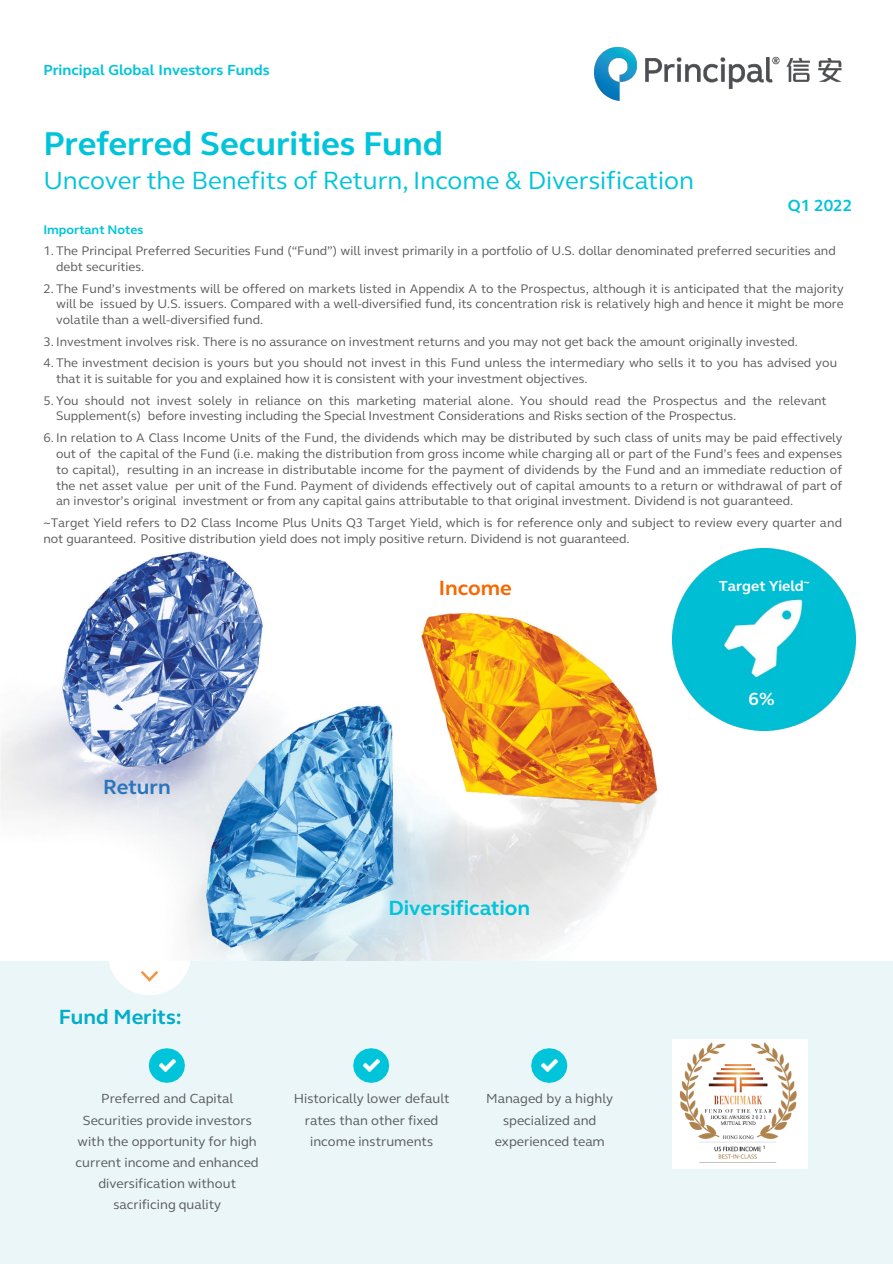
<style>
.page{position:relative;width:893px;height:1264px;background:#fff}
.page>*{position:absolute;margin:0;border:0;box-sizing:border-box;transform-origin:0 0}
.t1{font:700 33.9px "FS Elliot Pro";color:#00c4d9}
.t2{font:25.5px "FS Elliot Pro";color:#00c4d9}
.t3{font:700 21px "FS Elliot Pro";letter-spacing:-.005em;color:#00c4d9}
.t4{font:700 21px "FS Elliot Pro";letter-spacing:-.005em;color:#00adca}
.t5{font:700 21px "FS Elliot Pro";letter-spacing:-.005em;color:#2b75bb}
.t6{font:700 21px "FS Elliot Pro";letter-spacing:-.005em;color:#f76800}
.t7{font:700 18px "FS Elliot Pro";color:#fff}
.t8{font:700 16.5px "FS Elliot Pro";color:#00c4d9}
.t9{font:700 15px "FS Elliot Pro";color:#00c4d9}
.t10{font:700 15px "FS Elliot Pro";color:#fff}
.t11{font:13.5px/21px "FS Elliot Pro";letter-spacing:.005em;color:#58595b;text-align:center}
.t12{font:12.75px/15.8px "FS Elliot Pro";color:#58595b}
.t13{font:700 12.75px "FS Elliot Pro";color:#00c4d9}
.t14{font:700 5.1px "FS Elliot Pro";color:#636365}
</style>
<div class="page">
<img style="left:0;top:551px;width:856px;height:410px">
<div style="left:0;top:961px;width:892px;height:302px;background:#eaf6f7"></div>
<svg style="left:109px;top:960px;width:81px;height:35px"></svg>
<img style="left:141px;top:971px;width:16px;height:10px">
<svg style="left:149px;top:1048px;width:36px;height:34px"></svg>
<img style="left:159px;top:1059px;width:16px;height:12px">
<svg style="left:353px;top:1048px;width:36px;height:34px"></svg>
<img style="left:363px;top:1059px;width:16px;height:12px">
<svg style="left:531px;top:1048px;width:36px;height:34px"></svg>
<img style="left:541px;top:1059px;width:16px;height:12px">
<img style="left:594px;top:48px;width:247px;height:52px">
<img style="left:672px;top:1039px;width:135px;height:128px">
<img style="left:672px;top:548px;width:183px;height:182px">
<p class="t9" style="left:43px;top:60px;width:228px">Principal Global Investors Funds</p>
<p class="t1" style="left:43px;top:121px;width:401px">Preferred Securities Fund</p>
<p class="t2" style="left:43px;top:163px;width:652px">Uncover the Benefits of Return, Income &amp; Diversification</p>
<p class="t8" style="left:787px;top:195px;width:66px">Q1 2022</p>
<p class="t13" style="left:43px;top:221px;width:101px">Important Notes</p>
<p class="t12" style="left:56px;top:242px;width:781px;text-indent:-13px">1. The Principal Preferred Securities Fund (“Fund”) will invest primarily in a portfolio of U.S. dollar denominated preferred securities and debt securities.</p>
<p class="t12" style="left:56px;top:280px;width:789px;text-align:justify;text-indent:-13px">2. The Fund’s investments will be offered on markets listed in Appendix A to the Prospectus, although it is anticipated that the majority will be issued by U.S. issuers. Compared with a well-diversified fund, its concentration risk is relatively high and hence it might be more volatile than a well-diversified fund.</p>
<p class="t12" style="left:43px;top:333px;width:756px">3. Investment involves risk. There is no assurance on investment returns and you may not get back the amount originally invested.</p>
<p class="t12" style="left:56px;top:354px;width:782px;text-indent:-13px">4. The investment decision is yours but you should not invest in this Fund unless the intermediary who sells it to you has advised you that it is suitable for you and explained how it is consistent with your investment objectives.</p>
<p class="t12" style="left:56px;top:392px;width:772px;text-indent:-13px">5. You should not invest solely in reliance on this marketing material alone. You should read the Prospectus and the relevant<br>Supplement(s) before investing including the Special Investment Considerations and Risks section of the Prospectus.</p>
<p class="t12" style="left:56px;top:429px;width:787px;text-align:justify;text-indent:-13px">6. In relation to A Class Income Units of the Fund, the dividends which may be distributed by such class of units may be paid effectively out of the capital of the Fund (i.e. making the distribution from gross income while charging all or part of the Fund’s fees and expenses to capital), resulting in an increase in distributable income for the payment of dividends by the Fund and an immediate reduction of the net asset value per unit of the Fund. Payment of dividends effectively out of capital amounts to a return or withdrawal of part of an investor’s original investment or from any capital gains attributable to that original investment. Dividend is not guaranteed.</p>
<p class="t12" style="left:43px;top:514px;width:800px">~Target Yield refers to D2 Class Income Plus Units Q3 Target Yield, which is for reference only and subject to review every quarter and not guaranteed. Positive distribution yield does not imply positive return. Dividend is not guaranteed.</p>
<p class="t5" style="left:103px;top:772px;width:69px">Return</p>
<p class="t4" style="left:59px;top:1002px;width:124px">Fund Merits:</p>
<p class="t6" style="left:439px;top:574px;width:74px">Income</p>
<p class="t3" style="left:388px;top:894px;width:143px">Diversification</p>
<p class="t11" style="left:76px;top:1087px;width:185px">Preferred and Capital<br>Securities provide investors with the opportunity for high current income and enhanced diversification without sacrificing quality</p>
<p class="t11" style="left:294px;top:1087px;width:157px">Historically lower default rates than other fixed income instruments</p>
<p class="t11" style="left:486px;top:1087px;width:128px">Managed by a highly specialized and experienced team</p>
<p class="t10" style="left:718px;top:575px;width:92px">Target Yield<sup>~</sup></p>
<p class="t7" style="left:748px;top:686px;width:27px">6%</p>
<p class="t14" style="left:762px;top:1143px;width:4px">1</p>
</div>
